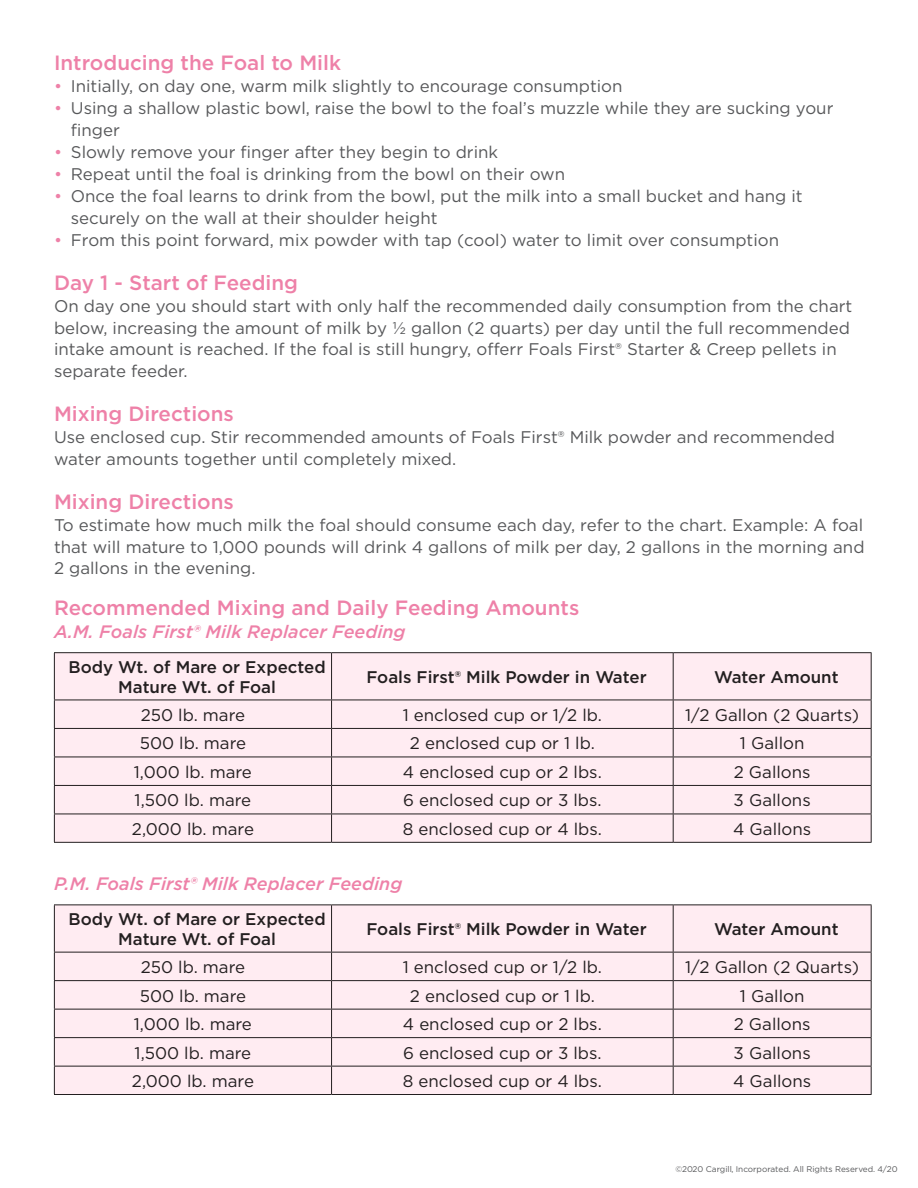
<style>
.page{position:relative;width:918px;height:1188px;background:#fff}
.page>*{position:absolute;margin:0;border:0;box-sizing:border-box;transform-origin:0 0}
.t1{font:500 20.7px "Gotham";color:#ee81a8}
.t2{font:italic 500 18px "Gotham";color:#ee81a8}
.t3{font:16.8px/21.9px "Gotham";color:#57585a}
.ParaStyle01__Leading{font:16.8px "Gotham";color:#231f20}
.ParaStyle05__Leading{font:500 16.8px/19.5px "Gotham";color:#231f20;text-align:center}
.t4{font:8.25px "Gotham";color:#57585a}
.s1{color:#ee81a8}
</style>
<div class="page">
<div style="left:55px;top:653px;width:816px;height:189px;background:#ffecf2"></div>
<hr style="left:331px;top:653px;width:1px;height:47px;background:#231f20">
<hr style="left:673px;top:653px;width:1px;height:47px;background:#231f20">
<svg style="left:331px;top:701px;width:1px;height:141px"></svg>
<svg style="left:673px;top:701px;width:1px;height:141px"></svg>
<hr style="left:54px;top:652px;width:278px;height:1px;background:#231f20">
<hr style="left:54px;top:653px;width:1px;height:47px;background:#231f20">
<hr style="left:332px;top:652px;width:341px;height:1px;background:#231f20">
<hr style="left:673px;top:652px;width:199px;height:1px;background:#231f20">
<hr style="left:871px;top:653px;width:1px;height:47px;background:#231f20">
<hr style="left:54px;top:700px;width:278px;height:1px;background:#231f20">
<hr style="left:332px;top:700px;width:341px;height:1px;background:#231f20">
<hr style="left:673px;top:700px;width:199px;height:1px;background:#231f20">
<hr style="left:54px;top:728px;width:278px;height:1px;background:#231f20">
<hr style="left:332px;top:728px;width:341px;height:1px;background:#231f20">
<hr style="left:673px;top:728px;width:199px;height:1px;background:#231f20">
<hr style="left:54px;top:757px;width:278px;height:1px;background:#231f20">
<hr style="left:332px;top:757px;width:341px;height:1px;background:#231f20">
<hr style="left:673px;top:757px;width:199px;height:1px;background:#231f20">
<hr style="left:54px;top:785px;width:278px;height:1px;background:#231f20">
<hr style="left:332px;top:785px;width:341px;height:1px;background:#231f20">
<hr style="left:673px;top:785px;width:199px;height:1px;background:#231f20">
<hr style="left:54px;top:814px;width:278px;height:1px;background:#231f20">
<svg style="left:54px;top:700px;width:1px;height:142px"></svg>
<hr style="left:332px;top:814px;width:341px;height:1px;background:#231f20">
<hr style="left:673px;top:814px;width:199px;height:1px;background:#231f20">
<svg style="left:871px;top:700px;width:1px;height:142px"></svg>
<hr style="left:54px;top:842px;width:278px;height:1px;background:#231f20">
<hr style="left:332px;top:842px;width:341px;height:1px;background:#231f20">
<hr style="left:673px;top:842px;width:199px;height:1px;background:#231f20">
<div style="left:55px;top:905px;width:816px;height:189px;background:#ffecf2"></div>
<hr style="left:331px;top:905px;width:1px;height:47px;background:#231f20">
<hr style="left:673px;top:905px;width:1px;height:47px;background:#231f20">
<svg style="left:331px;top:953px;width:1px;height:141px"></svg>
<svg style="left:673px;top:953px;width:1px;height:141px"></svg>
<hr style="left:54px;top:904px;width:278px;height:1px;background:#231f20">
<hr style="left:54px;top:905px;width:1px;height:47px;background:#231f20">
<hr style="left:332px;top:904px;width:341px;height:1px;background:#231f20">
<hr style="left:673px;top:904px;width:199px;height:1px;background:#231f20">
<hr style="left:871px;top:905px;width:1px;height:47px;background:#231f20">
<hr style="left:54px;top:952px;width:278px;height:1px;background:#231f20">
<hr style="left:332px;top:952px;width:341px;height:1px;background:#231f20">
<hr style="left:673px;top:952px;width:199px;height:1px;background:#231f20">
<hr style="left:54px;top:980px;width:278px;height:1px;background:#231f20">
<hr style="left:332px;top:980px;width:341px;height:1px;background:#231f20">
<hr style="left:673px;top:980px;width:199px;height:1px;background:#231f20">
<hr style="left:54px;top:1009px;width:278px;height:1px;background:#231f20">
<hr style="left:332px;top:1009px;width:341px;height:1px;background:#231f20">
<hr style="left:673px;top:1009px;width:199px;height:1px;background:#231f20">
<hr style="left:54px;top:1037px;width:278px;height:1px;background:#231f20">
<hr style="left:332px;top:1037px;width:341px;height:1px;background:#231f20">
<hr style="left:673px;top:1037px;width:199px;height:1px;background:#231f20">
<hr style="left:54px;top:1066px;width:278px;height:1px;background:#231f20">
<svg style="left:54px;top:952px;width:1px;height:142px"></svg>
<hr style="left:332px;top:1066px;width:341px;height:1px;background:#231f20">
<hr style="left:673px;top:1066px;width:199px;height:1px;background:#231f20">
<svg style="left:871px;top:952px;width:1px;height:142px"></svg>
<hr style="left:54px;top:1094px;width:278px;height:1px;background:#231f20">
<hr style="left:332px;top:1094px;width:341px;height:1px;background:#231f20">
<hr style="left:673px;top:1094px;width:199px;height:1px;background:#231f20">
<p class="t1" style="left:54px;top:50px;width:289px">Introducing the Foal to Milk</p>
<p class="t3" style="left:54px;top:75px;width:570px"><span class="s1">•</span> Initially, on day one, warm milk slightly to encourage consumption</p>
<p class="t3" style="left:54px;top:97px;width:781px"><span class="s1">•</span> Using a shallow plastic bowl, raise the bowl to the foal’s muzzle while they are sucking your</p>
<p class="t3" style="left:71px;top:119px;width:51px">finger</p>
<p class="t3" style="left:54px;top:141px;width:446px"><span class="s1">•</span> Slowly remove your finger after they begin to drink</p>
<p class="t3" style="left:54px;top:163px;width:513px"><span class="s1">•</span> Repeat until the foal is drinking from the bowl on their own</p>
<p class="t3" style="left:54px;top:185px;width:750px"><span class="s1">•</span> Once the foal learns to drink from the bowl, put the milk into a small bucket and hang it</p>
<p class="t3" style="left:71px;top:207px;width:368px">securely on the wall at their shoulder height</p>
<p class="t3" style="left:54px;top:229px;width:727px"><span class="s1">•</span> From this point forward, mix powder with tap (cool) water to limit over consumption</p>
<p class="t1" style="left:54px;top:269px;width:246px">Day 1 - Start of Feeding</p>
<p class="t3" style="left:54px;top:294px;width:800px">On day one you should start with only half the recommended daily consumption from the chart below, increasing the amount of milk by ½ gallon (2 quarts) per day until the full recommended intake amount is reached. If the foal is still hungry, offerr Foals First® Starter &amp; Creep pellets in separate feeder.</p>
<p class="t1" style="left:54px;top:400px;width:181px">Mixing Directions</p>
<p class="t3" style="left:54px;top:426px;width:782px">Use enclosed cup. Stir recommended amounts of Foals First® Milk powder and recommended water amounts together until completely mixed.</p>
<p class="t1" style="left:54px;top:488px;width:181px">Mixing Directions</p>
<p class="t3" style="left:54px;top:513px;width:812px;text-align:justify">To estimate how much milk the foal should consume each day, refer to the chart. Example: A foal that will mature to 1,000 pounds will drink 4 gallons of milk per day, 2 gallons in the morning and 2 gallons in the evening.</p>
<p class="t1" style="left:54px;top:594px;width:527px">Recommended Mixing and Daily Feeding Amounts</p>
<p class="t2" style="left:54px;top:620px;width:353px">A.M. Foals First® Milk Replacer Feeding</p>
<p class="ParaStyle05__Leading" style="left:69px;top:657px;width:259px">Body Wt. of Mare or Expected<br>Mature Wt. of Foal</p>
<p class="ParaStyle05__Leading" style="left:366px;top:667px;width:282px">Foals First® Milk Powder in Water</p>
<p class="ParaStyle05__Leading" style="left:714px;top:667px;width:126px">Water Amount</p>
<p class="ParaStyle01__Leading" style="left:141px;top:704px;width:106px">250 lb. mare</p>
<p class="ParaStyle01__Leading" style="left:403px;top:704px;width:201px">1 enclosed cup or 1/2 lb.</p>
<p class="ParaStyle01__Leading" style="left:685px;top:704px;width:175px">1/2 Gallon (2 Quarts)</p>
<p class="ParaStyle01__Leading" style="left:140px;top:733px;width:108px">500 lb. mare</p>
<p class="ParaStyle01__Leading" style="left:410px;top:733px;width:187px">2 enclosed cup or 1 lb.</p>
<p class="ParaStyle01__Leading" style="left:740px;top:733px;width:66px">1 Gallon</p>
<p class="ParaStyle01__Leading" style="left:134px;top:761px;width:120px">1,000 lb. mare</p>
<p class="ParaStyle01__Leading" style="left:403px;top:761px;width:200px">4 enclosed cup or 2 lbs.</p>
<p class="ParaStyle01__Leading" style="left:734px;top:761px;width:78px">2 Gallons</p>
<p class="ParaStyle01__Leading" style="left:135px;top:790px;width:118px">1,500 lb. mare</p>
<p class="ParaStyle01__Leading" style="left:403px;top:790px;width:200px">6 enclosed cup or 3 lbs.</p>
<p class="ParaStyle01__Leading" style="left:734px;top:790px;width:79px">3 Gallons</p>
<p class="ParaStyle01__Leading" style="left:132px;top:818px;width:124px">2,000 lb. mare</p>
<p class="ParaStyle01__Leading" style="left:403px;top:818px;width:201px">8 enclosed cup or 4 lbs.</p>
<p class="ParaStyle01__Leading" style="left:733px;top:818px;width:80px">4 Gallons</p>
<p class="t2" style="left:54px;top:872px;width:350px">P.M. Foals First® Milk Replacer Feeding</p>
<p class="ParaStyle05__Leading" style="left:69px;top:910px;width:259px">Body Wt. of Mare or Expected<br>Mature Wt. of Foal</p>
<p class="ParaStyle05__Leading" style="left:366px;top:919px;width:282px">Foals First® Milk Powder in Water</p>
<p class="ParaStyle05__Leading" style="left:714px;top:919px;width:126px">Water Amount</p>
<p class="ParaStyle01__Leading" style="left:141px;top:956px;width:106px">250 lb. mare</p>
<p class="ParaStyle01__Leading" style="left:403px;top:956px;width:201px">1 enclosed cup or 1/2 lb.</p>
<p class="ParaStyle01__Leading" style="left:685px;top:956px;width:175px">1/2 Gallon (2 Quarts)</p>
<p class="ParaStyle01__Leading" style="left:140px;top:985px;width:108px">500 lb. mare</p>
<p class="ParaStyle01__Leading" style="left:410px;top:985px;width:187px">2 enclosed cup or 1 lb.</p>
<p class="ParaStyle01__Leading" style="left:740px;top:985px;width:66px">1 Gallon</p>
<p class="ParaStyle01__Leading" style="left:134px;top:1013px;width:120px">1,000 lb. mare</p>
<p class="ParaStyle01__Leading" style="left:403px;top:1013px;width:200px">4 enclosed cup or 2 lbs.</p>
<p class="ParaStyle01__Leading" style="left:734px;top:1013px;width:78px">2 Gallons</p>
<p class="ParaStyle01__Leading" style="left:135px;top:1042px;width:118px">1,500 lb. mare</p>
<p class="ParaStyle01__Leading" style="left:403px;top:1042px;width:200px">6 enclosed cup or 3 lbs.</p>
<p class="ParaStyle01__Leading" style="left:734px;top:1042px;width:79px">3 Gallons</p>
<p class="ParaStyle01__Leading" style="left:132px;top:1070px;width:124px">2,000 lb. mare</p>
<p class="ParaStyle01__Leading" style="left:403px;top:1070px;width:201px">8 enclosed cup or 4 lbs.</p>
<p class="ParaStyle01__Leading" style="left:733px;top:1070px;width:80px">4 Gallons</p>
<p class="t4" style="left:675px;top:1164px;width:224px">©2020 Cargill, Incorporated. All Rights Reserved. 4/20</p>
</div>
